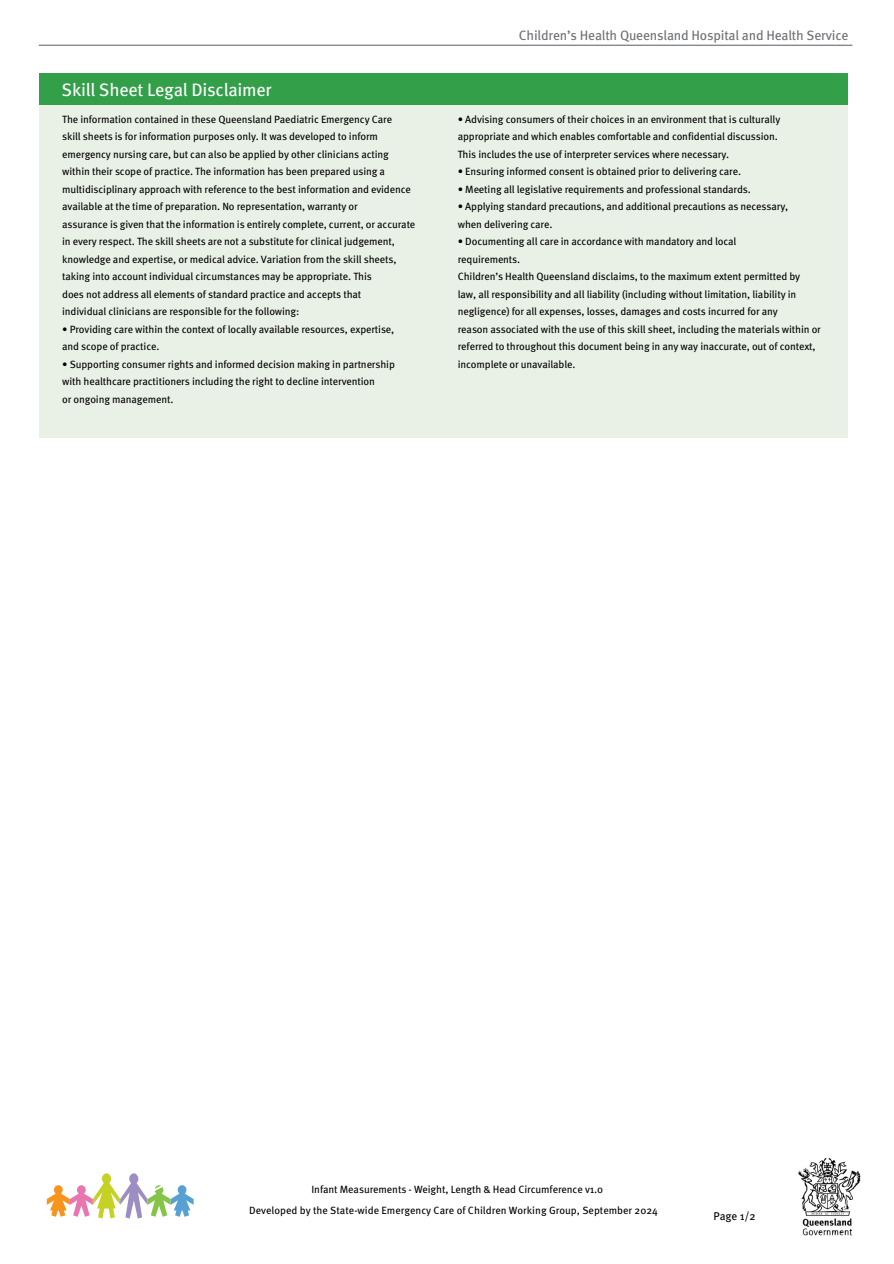
<style>
.page{position:relative;width:894px;height:1264px;background:#fff}
.page>*{position:absolute;margin:0;border:0;box-sizing:border-box;transform-origin:0 0}
.t1{font:18px "Meta OT";letter-spacing:-.015em;color:#fff}
.t2{font:13.5px "Meta OT";letter-spacing:-.015em;color:#6d6e71}
.t3{font:11.25px "Meta OT";color:#000}
.t4{font:10.5px/17.5px "Meta OT";letter-spacing:-.015em;color:#000}
</style>
<div class="page">
<hr style="left:39px;top:45px;width:813px;height:1px;background:#6d6e71">
<svg style="left:47px;top:1173px;width:146px;height:45px"></svg>
<img style="left:797px;top:1157px;width:64px;height:79px">
<div style="left:39px;top:82px;width:807px;height:355px;background:#e9f0e5"></div>
<div style="left:39px;top:73px;width:807px;height:32px;background:#33a049"></div>
<p class="t1" style="left:62px;top:75px;width:212px">Skill Sheet Legal Disclaimer</p>
<h1 class="t4" style="left:62px;top:110px;width:331px">The information contained in these Queensland Paediatric Emergency Care</h1>
<p class="t4" style="left:62px;top:127px;width:328px">skill sheets is for information purposes only. It was developed to inform emergency nursing care, but can also be applied by other clinicians acting</p>
<p class="t4" style="left:62px;top:162px;width:350px">within their scope of practice. The information has been prepared using a multidisciplinary approach with reference to the best information and evidence available at the time of preparation. No representation, warranty or</p>
<p class="t4" style="left:62px;top:215px;width:354px">assurance is given that the information is entirely complete, current, or accurate in every respect. The skill sheets are not a substitute for clinical judgement, knowledge and expertise, or medical advice. Variation from the skill sheets, taking into account individual circumstances may be appropriate. This</p>
<p class="t4" style="left:62px;top:285px;width:300px">does not address all elements of standard practice and accepts that</p>
<p class="t4" style="left:62px;top:302px;width:238px">individual clinicians are responsible for the following:</p>
<p class="t4" style="left:62px;top:320px;width:333px">• Providing care within the context of locally available resources, expertise,</p>
<p class="t4" style="left:62px;top:337px;width:99px">and scope of practice.</p>
<p class="t4" style="left:62px;top:355px;width:334px">• Supporting consumer rights and informed decision making in partnership</p>
<p class="t4" style="left:62px;top:372px;width:314px">with healthcare practitioners including the right to decline intervention</p>
<p class="t4" style="left:62px;top:390px;width:113px">or ongoing management.</p>
<h2 class="t2" style="left:519px;top:24px;width:331px">Children’s Health Queensland Hospital and Health Service</h2>
<p class="t4" style="left:457px;top:110px;width:324px">• Advising consumers of their choices in an environment that is culturally</p>
<p class="t4" style="left:457px;top:127px;width:321px">appropriate and which enables comfortable and confidential discussion.</p>
<p class="t4" style="left:457px;top:145px;width:273px">This includes the use of interpreter services where necessary.</p>
<p class="t4" style="left:457px;top:162px;width:285px">• Ensuring informed consent is obtained prior to delivering care.</p>
<p class="t4" style="left:457px;top:180px;width:294px">• Meeting all legislative requirements and professional standards.</p>
<p class="t4" style="left:457px;top:197px;width:332px">• Applying standard precautions, and additional precautions as necessary,</p>
<p class="t4" style="left:457px;top:215px;width:96px">when delivering care.</p>
<p class="t4" style="left:457px;top:232px;width:280px">• Documenting all care in accordance with mandatory and local</p>
<p class="t4" style="left:457px;top:250px;width:64px">requirements.</p>
<p class="t4" style="left:457px;top:267px;width:344px">Children’s Health Queensland disclaims, to the maximum extent permitted by</p>
<p class="t4" style="left:457px;top:285px;width:340px">law, all responsibility and all liability (including without limitation, liability in negligence) for all expenses, losses, damages and costs incurred for any</p>
<p class="t4" style="left:457px;top:320px;width:364px">reason associated with the use of this skill sheet, including the materials within or referred to throughout this document being in any way inaccurate, out of context, incomplete or unavailable.</p>
<p class="t4" style="left:311px;top:1180px;width:293px">Infant Measurements - Weight, Length &amp; Head Circumference v1.0</p>
<p class="t4" style="left:249px;top:1200px;width:410px">Developed by the State-wide Emergency Care of Children Working Group, September 2024</p>
<p class="t3" style="left:713px;top:1207px;width:44px">Page 1/2</p>
</div>
